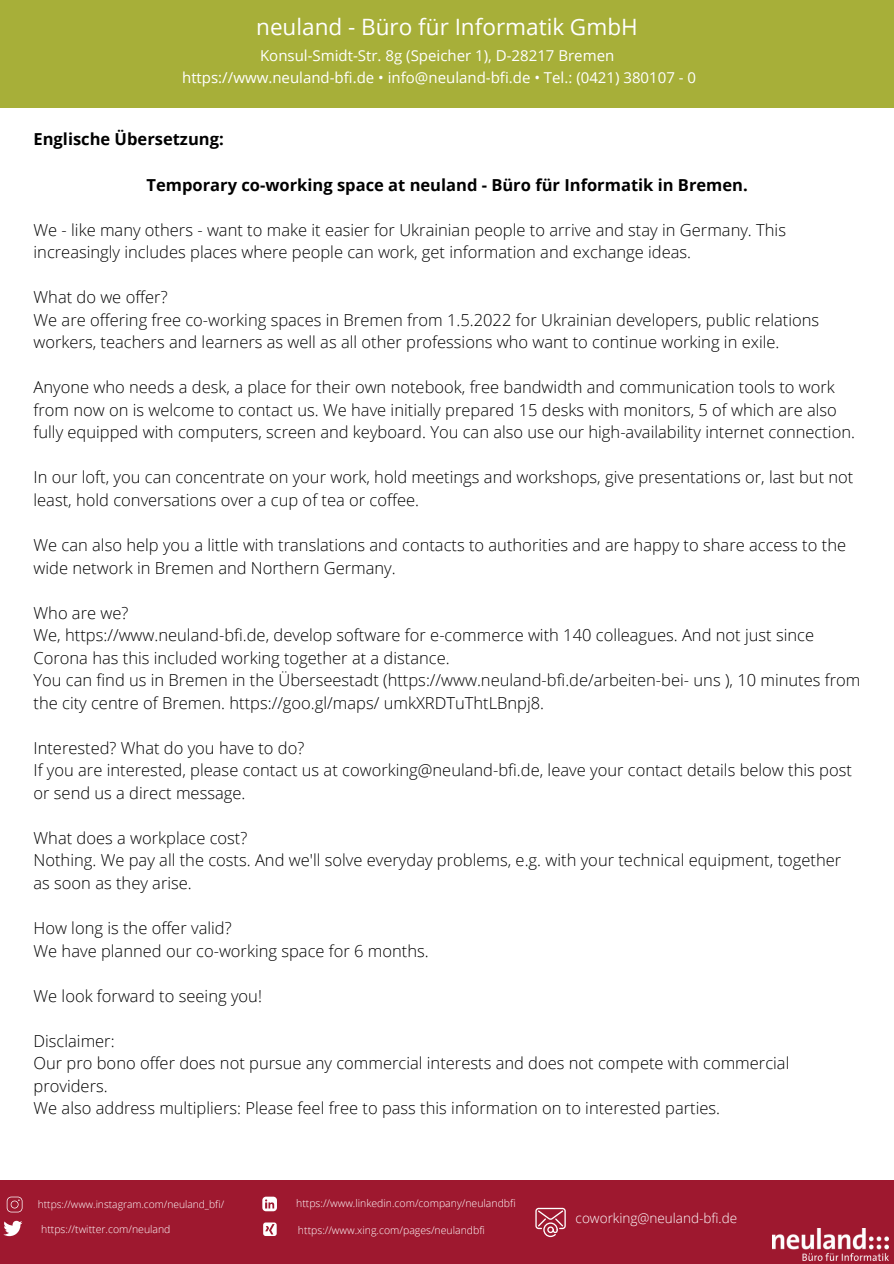
<style>
.page{position:relative;width:894px;height:1264px;background:#fff}
.page>*{position:absolute;margin:0;border:0;box-sizing:border-box;transform-origin:0 0}
.t1{font:22.5px "Open Sans";color:#fff}
.t2{font:300 16.5px/22.5px "Open Sans";color:#000}
.t3{font:700 16.5px "Open Sans";color:#000}
.t4{font:15px "Open Sans";color:#fff}
.t5{font:300 13.5px "Open Sans";color:#fff}
.t6{font:300 10.5px "Open Sans";color:#fff}
.t7{font:300 10.2px "Open Sans";color:#fff}
</style>
<div class="page">
<div style="left:0;top:0;width:893px;height:108px;background:#a7af39"></div>
<div style="left:0;top:1180px;width:893px;height:83px;background:#9e182f"></div>
<img style="left:772px;top:1228px;width:115px;height:32px">
<svg style="left:7px;top:1196px;width:15px;height:16px"></svg>
<svg style="left:3px;top:1220px;width:19px;height:16px"></svg>
<svg style="left:262px;top:1196px;width:15px;height:15px"></svg>
<svg style="left:263px;top:1222px;width:13px;height:13px"></svg>
<svg style="left:535px;top:1207px;width:30px;height:30px"></svg>
<p class="t1" style="left:256px;top:11px;width:383px">neuland - Büro für Informatik GmbH</p>
<p class="t4" style="left:260px;top:45px;width:355px">Konsul-Smidt-Str. 8g (Speicher 1), D-28217 Bremen</p>
<p class="t4" style="left:182px;top:67px;width:515px">https://www.neuland-bfi.de • info@neuland-bfi.de • Tel.: (0421) 380107 - 0</p>
<p class="t3" style="left:34px;top:128px;width:192px">Englische Ü bersetzung:</p>
<p class="t3" style="left:146px;top:173px;width:602px">Temporary co-working space at neuland - Bü ro fü r Informatik in Bremen.</p>
<p class="t2" style="left:34px;top:218px;width:753px">We - like many others - want to make it easier for Ukrainian people to arrive and stay in Germany. This increasingly includes places where people can work, get information and exchange ideas.</p>
<p class="t2" style="left:34px;top:285px;width:136px">What do we offer?</p>
<p class="t2" style="left:34px;top:308px;width:787px">We are offering free co-working spaces in Bremen from 1.5.2022 for Ukrainian developers, public relations workers, teachers and learners as well as all other professions who want to continue working in exile.</p>
<p class="t2" style="left:34px;top:375px;width:822px">Anyone who needs a desk, a place for their own notebook, free bandwidth and communication tools to work from now on is welcome to contact us. We have initially prepared 15 desks with monitors, 5 of which are also fully equipped with computers, screen and keyboard. You can also use our high-availability internet connection.</p>
<p class="t2" style="left:34px;top:466px;width:821px">In our loft, you can concentrate on your work, hold meetings and workshops, give presentations or, last but not least, hold conversations over a cup of tea or coffee.</p>
<p class="t2" style="left:34px;top:533px;width:813px">We can also help you a little with translations and contacts to authorities and are happy to share access to the wide network in Bremen and Northern Germany.</p>
<p class="t2" style="left:34px;top:601px;width:96px">Who are we?</p>
<p class="t2" style="left:34px;top:623px;width:781px">We, https://www.neuland-bfi.de, develop software for e-commerce with 140 colleagues. And not just since<br>Corona has this included working together at a distance.</p>
<p class="t2" style="left:34px;top:668px;width:828px">You can find us in Bremen in the Ü berseestadt (https://www.neuland-bfi.de/arbeiten-bei- uns ), 10 minutes from the city centre of Bremen. https://goo.gl/maps/ umkXRDTuThtLBnpj8.</p>
<p class="t2" style="left:34px;top:736px;width:272px">Interested? What do you have to do?</p>
<p class="t2" style="left:34px;top:758px;width:819px">If you are interested, please contact us at coworking@neuland-bfi.de, leave your contact details below this post or send us a direct message.</p>
<p class="t2" style="left:34px;top:826px;width:215px">What does a workplace cost?</p>
<p class="t2" style="left:34px;top:848px;width:809px">Nothing. We pay all the costs. And we'll solve everyday problems, e.g. with your technical equipment, together as soon as they arise.</p>
<p class="t2" style="left:34px;top:916px;width:199px">How long is the offer valid?</p>
<p class="t2" style="left:34px;top:938px;width:397px">We have planned our co-working space for 6 months.</p>
<p class="t2" style="left:34px;top:983px;width:230px">We look forward to seeing you!</p>
<p class="t2" style="left:34px;top:1029px;width:83px">Disclaimer:</p>
<p class="t2" style="left:34px;top:1051px;width:757px">Our pro bono offer does not pursue any commercial interests and does not compete with commercial providers.</p>
<p class="t2" style="left:34px;top:1096px;width:688px">We also address multipliers: Please feel free to pass this information on to interested parties.</p>
<p class="t7" style="left:38px;top:1197px;width:188px">https://www.instagram.com/neuland_bfi/</p>
<p class="t6" style="left:41px;top:1221px;width:131px">https://twitter.com/neuland</p>
<p class="t6" style="left:296px;top:1196px;width:221px">https://www.linkedin.com/company/neulandbfi</p>
<p class="t6" style="left:298px;top:1222px;width:188px">https://www.xing.com/pages/neulandbfi</p>
<p class="t5" style="left:575px;top:1208px;width:163px">coworking@neuland-bfi.de</p>
</div>
